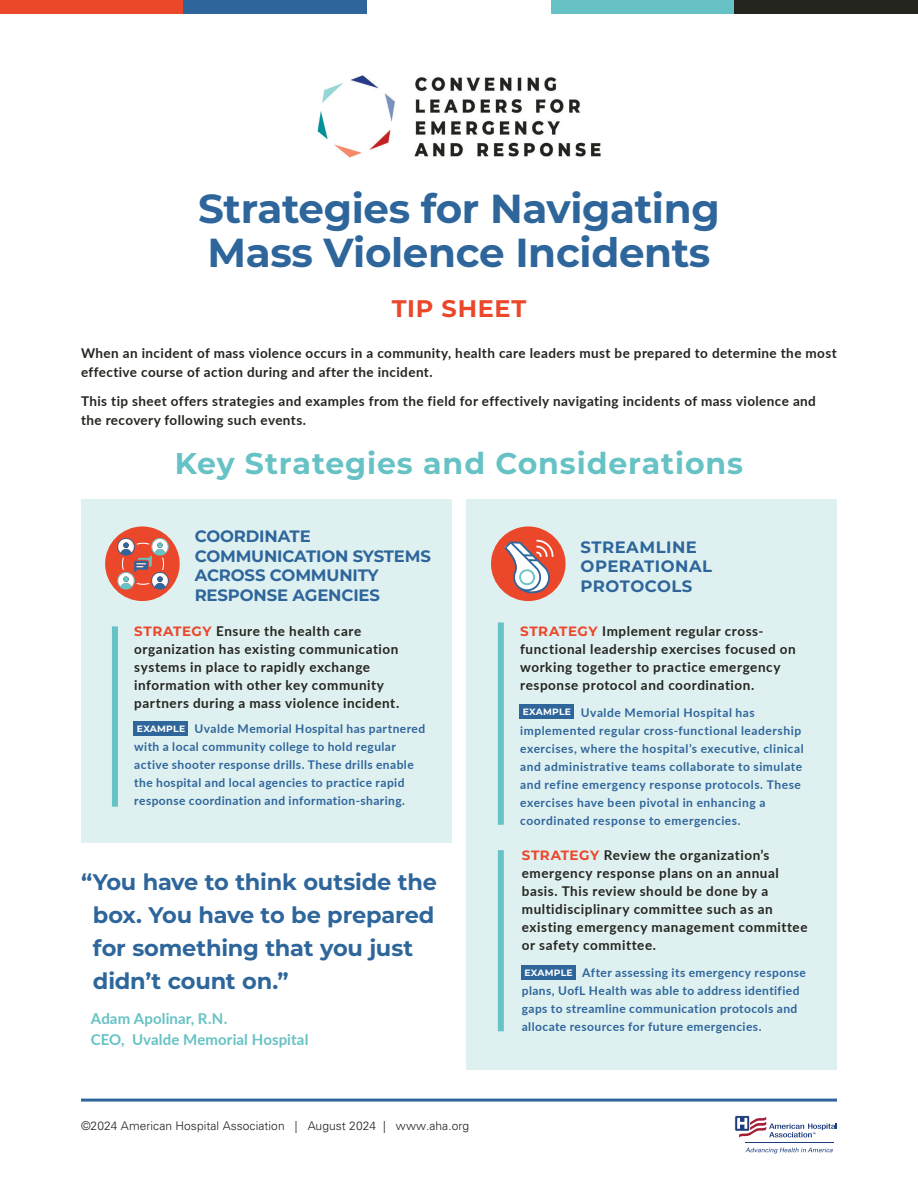
<style>
.page{position:relative;width:918px;height:1188px;background:#fff}
.page>*{position:absolute;margin:0;border:0;box-sizing:border-box;transform-origin:0 0}
.t1{font:700 40.5px/45px "Montserrat";letter-spacing:-.01em;color:#2e669b}
.t2{font:700 30px "Montserrat";letter-spacing:.03em;color:#66c2c4}
.t3{font:700 24px "Montserrat";letter-spacing:.03em;color:#eb472b}
.t4{font:700 22.5px/33px "Montserrat";letter-spacing:-.01em;color:#2e669b}
.t5{font:700 16.5px/19.5px "Montserrat";letter-spacing:-.01em;color:#2e669b}
.t6{font:700 16.5px/19.5px "Montserrat";letter-spacing:.03em;color:#2e669b}
.t7{font:700 15px/21px "Lato";letter-spacing:.01em;color:#66c2c4}
.t8{font:700 13.5px/18px "Lato";letter-spacing:.04em;color:#252520}
.t9{font:700 12px/18px "Lato";letter-spacing:.035em;color:#2e669b}
.t10{font:300 12px "Univers LT Std";letter-spacing:.005em;color:#231f20}
.t11{font:700 9.15px "Montserrat";letter-spacing:.025em;color:#fff}
.s1{font-family:"Montserrat";color:#eb472b}
</style>
<div class="page">
<div style="left:0;top:0;width:184px;height:14px;background:#eb472b"></div>
<div style="left:184px;top:0;width:183px;height:14px;background:#2e669b"></div>
<div style="left:551px;top:0;width:183px;height:14px;background:#66c2c4"></div>
<div style="left:734px;top:0;width:184px;height:14px;background:#252520"></div>
<hr style="left:745px;top:1143px;width:89px;height:1px;background:#1d3d7b">
<svg style="left:745px;top:1148px;width:88px;height:6px"></svg>
<svg style="left:734px;top:1115px;width:103px;height:23px"></svg>
<hr style="left:81px;top:1099px;width:756px;height:3px;background:#2e669b">
<div style="left:466px;top:499px;width:371px;height:570px;background:#dff0f0"></div>
<div style="left:491px;top:526px;width:75px;height:75px;background:#eb472b;border-radius:50%"></div>
<div style="left:81px;top:499px;width:371px;height:344px;background:#dff0f0"></div>
<div style="left:105px;top:526px;width:75px;height:75px;background:#eb472b;border-radius:50%"></div>
<img style="left:317px;top:75px;width:284px;height:83px">
<div style="left:134px;top:721px;width:54px;height:15px;background:#2e669b"></div>
<div style="left:520px;top:705px;width:54px;height:14px;background:#2e669b"></div>
<div style="left:112px;top:626px;width:6px;height:181px;background:#66c2c4"></div>
<div style="left:498px;top:622px;width:6px;height:203px;background:#66c2c4"></div>
<div style="left:522px;top:965px;width:54px;height:15px;background:#2e669b"></div>
<div style="left:498px;top:850px;width:6px;height:181px;background:#66c2c4"></div>
<svg style="left:504px;top:540px;width:50px;height:53px"></svg>
<svg style="left:117px;top:538px;width:52px;height:52px"></svg>
<h1 class="t1" style="left:198px;top:184px;width:523px">Strategies for Navigating<br>Mass Violence Incidents</h1>
<h3 class="t3" style="left:392px;top:291px;width:136px">TIP SHEET</h3>
<p class="t8" style="left:81px;top:343px;width:757px;line-height:19.5px">When an incident of mass violence occurs in a community, health care leaders must be prepared to determine the most effective course of action during and after the incident.</p>
<p class="t8" style="left:81px;top:391px;width:736px;line-height:19.5px">This tip sheet offers strategies and examples from the field for effectively navigating incidents of mass violence and the recovery following such events.</p>
<h2 class="t2" style="left:175px;top:442px;width:570px">Key Strategies and Considerations</h2>
<p class="t5" style="left:195px;top:526px;width:238px">COORDINATE<br>COMMUNICATION SYSTEMS<br>ACROSS COMMUNITY<br>RESPONSE AGENCIES</p>
<p class="t6" style="left:581px;top:537px;width:133px">STREAMLINE<br>OPERATIONAL<br>PROTOCOLS</p>
<p class="t8" style="left:134px;top:621px;width:266px"><span class="s1">STRATEGY</span> Ensure the health care organization has existing communication systems in place to rapidly exchange information with other key community partners during a mass violence incident.</p>
<p class="t9" style="left:134px;top:719px;width:293px;text-indent:60px">Uvalde Memorial Hospital has partnered with a local community college to hold regular active shooter response drills. These drills enable the hospital and local agencies to practice rapid response coordination and information-sharing.</p>
<p class="t8" style="left:520px;top:621px;width:277px"><span class="s1">STRATEGY</span> Implement regular cross&shy;functional leadership exercises focused on working together to practice emergency response protocol and coordination.</p>
<p class="t9" style="left:520px;top:703px;width:285px;text-indent:61px">Uvalde Memorial Hospital has implemented regular cross-functional leadership exercises, where the hospital’s executive, clinical and administrative teams collaborate to simulate and refine emergency response protocols. These exercises have been pivotal in enhancing a coordinated response to emergencies.</p>
<p class="t11" style="left:523px;top:705px;width:50px">EXAMPLE</p>
<p class="t11" style="left:137px;top:722px;width:50px">EXAMPLE</p>
<h3 class="t4" style="left:93px;top:864px;width:345px;text-indent:-12px">“You have to think outside the box. You have to be prepared for something that you just didn’t count on.”</h3>
<p class="t7" style="left:91px;top:1007px;width:219px">Adam Apolinar, R.N.<br>CEO, Uvalde Memorial Hospital</p>
<p class="t10" style="left:81px;top:1118px;width:390px">©2024 American Hospital Association | August 2024 | www.aha.org</p>
<p class="t8" style="left:522px;top:846px;width:287px"><span class="s1">STRATEGY</span> Review the organization’s emergency response plans on an annual basis. This review should be done by a multidisciplinary committee such as an existing emergency management committee or safety committee.</p>
<p class="t9" style="left:522px;top:963px;width:286px;text-indent:60px">After assessing its emergency response plans, UofL Health was able to address identified gaps to streamline communication protocols and allocate resources for future emergencies.</p>
<p class="t11" style="left:525px;top:966px;width:50px">EXAMPLE</p>
</div>
